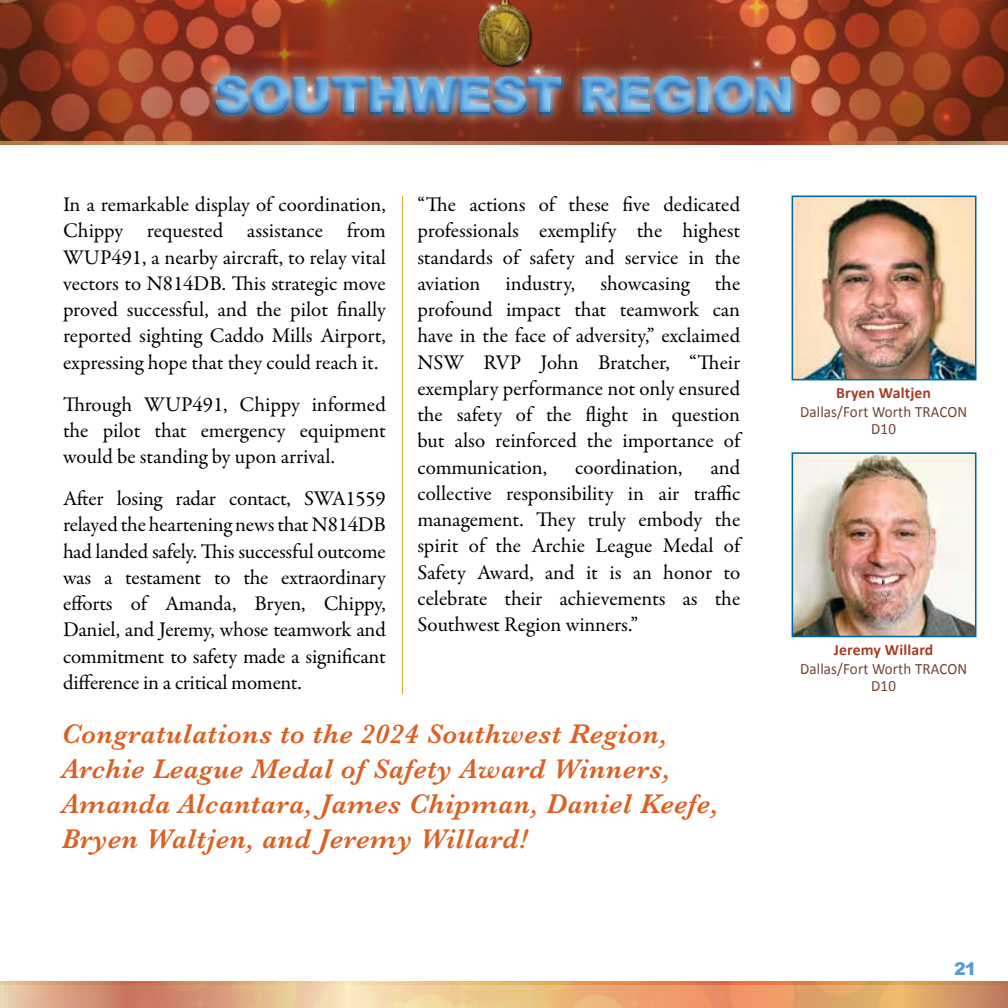
<style>
.page{position:relative;width:1008px;height:1008px;background:#fff}
.page>*{position:absolute;margin:0;border:0;box-sizing:border-box;transform-origin:0 0}
.t1{font:900 49px "Arial";color:#7bc1eb}
.t2{font:italic 600 28px/35px "Baskerville";letter-spacing:.02em;color:#db6023}
.t3{font:21px/26.2px "Garamond Premr Pro";letter-spacing:-.005em;color:#000;text-align:justify}
.t4{font:900 17.5px "Arial";color:#5899d1}
.t5{font:15.75px/17.5px "Calibri";letter-spacing:.01em;color:#704431;text-align:center;scale:.95 1}
.t6{font:700 15.75px "Calibri";letter-spacing:.01em;color:#a33e23}
</style>
<div class="page">
<hr style="left:402px;top:196px;width:1px;height:498px;background:#dba428">
<svg style="left:0;top:141px;width:1007px;height:4px;background:#b47751"></svg>
<svg style="left:0;top:982px;width:1008px;height:26px;background:#e3ab7b"></svg>
<div style="left:0;top:0;width:1008px;height:141px;background:#7bc1eb;opacity:.75"></div>
<svg style="left:212px;top:70px;width:583px;height:4px;background:#995241"></svg>
<img style="left:210px;top:74px;width:586px;height:45px">
<img style="left:795px;top:199px;width:179px;height:178px">
<div style="left:792px;top:196px;width:185px;height:184px;border:2px solid #0067a7"></div>
<img style="left:795px;top:455px;width:179px;height:179px">
<div style="left:792px;top:452px;width:185px;height:185px;border:2px solid #0067a7"></div>
<h1 class="t1" style="left:214px;top:59px;width:581px">SOUTHWEST REGION</h1>
<p class="t3" style="left:63px;top:192px;width:324px">In a remarkable display of coordination, Chippy requested assistance from WUP491, a nearby aircraft, to relay vital vectors to N814DB. This strategic move proved successful, and the pilot finally reported sighting Caddo Mills Airport, expressing hope that they could reach it.</p>
<p class="t3" style="left:63px;top:391px;width:324px">Through WUP491, Chippy informed the pilot that emergency equipment would be standing by upon arrival.</p>
<p class="t3" style="left:63px;top:486px;width:324px">After losing radar contact, SWA1559 relayed the heartening news that N814DB had landed safely. This successful outcome was a testament to the extraordinary efforts of Amanda, Bryen, Chippy, Daniel, and Jeremy, whose teamwork and commitment to safety made a significant difference in a critical moment.</p>
<p class="t3" style="left:417px;top:192px;width:324px">“The actions of these five dedicated professionals exemplify the highest standards of safety and service in the aviation industry, showcasing the profound impact that teamwork can have in the face of adversity,” exclaimed NSW RVP John Bratcher, “Their exemplary performance not only ensured the safety of the flight in question but also reinforced the importance of communication,</p>
<p class="t3" style="left:417px;top:454px;width:324px;text-indent:293px">and collective responsibility in air traffic management. They truly embody the spirit of the Archie League Medal of Safety Award, and it is an honor to celebrate their achievements as the Southwest Region winners.”</p>
<p class="t3" style="left:575px;top:454px;width:109px">coordination,</p>
<h2 class="t2" style="left:62px;top:717px;width:658px">Congratulations to the 2024 Southwest Region, Archie League Medal of Safety Award Winners, Amanda Alcantara, James Chipman, Daniel Keefe, Bryen Waltjen, and Jeremy Willard!</h2>
<p class="t6" style="left:836px;top:381px;width:96px">Bryen Waltjen</p>
<p class="t5" style="left:800px;top:402px;width:177px">Dallas/Fort Worth TRACON<br>D10</p>
<p class="t6" style="left:834px;top:638px;width:101px">Jeremy Willard</p>
<p class="t5" style="left:800px;top:659px;width:177px">Dallas/Fort Worth TRACON<br>D10</p>
<p class="t4" style="left:954px;top:956px;width:24px">21</p>
</div>
